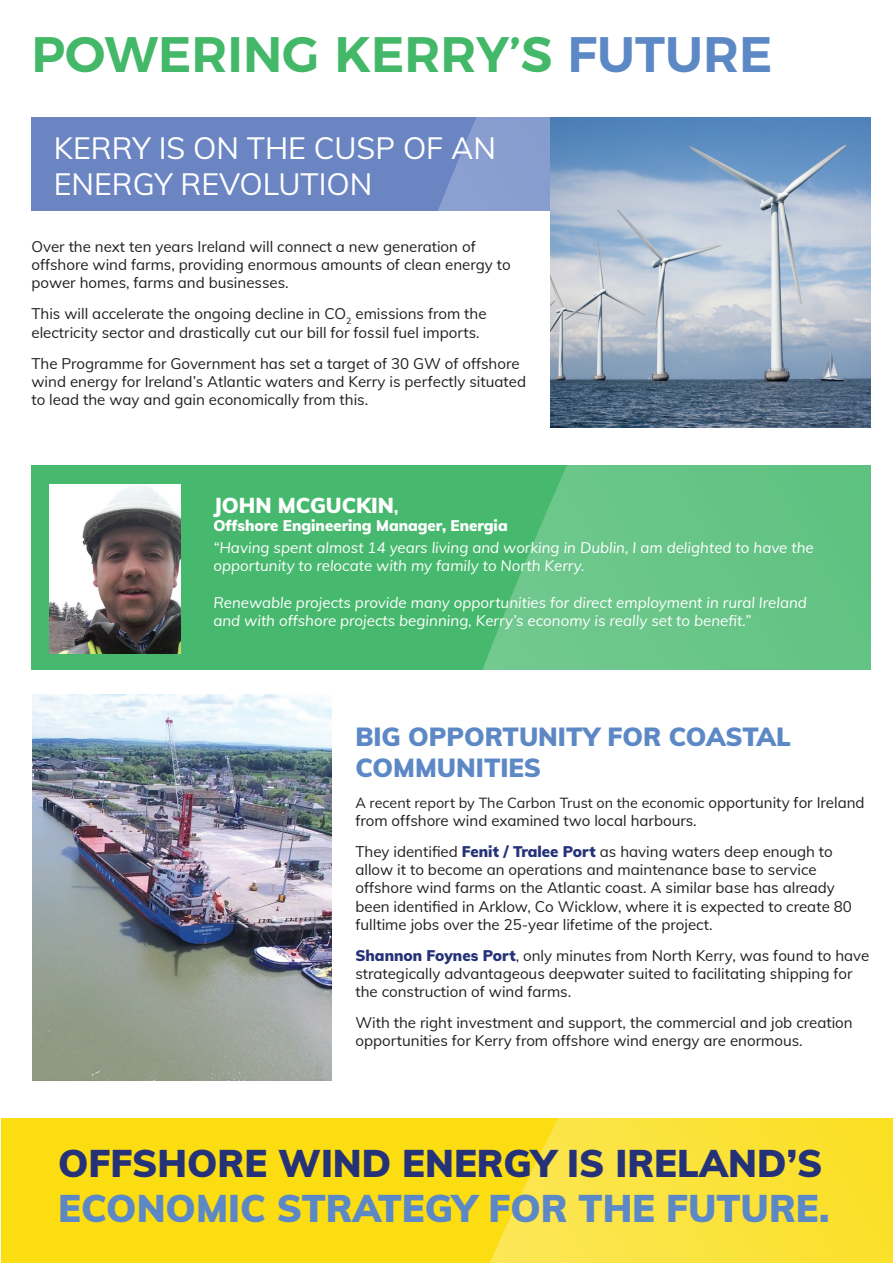
<style>
.page{position:relative;width:893px;height:1263px;background:#fff}
.page>*{position:absolute;margin:0;border:0;box-sizing:border-box;transform-origin:0 0}
.t1{font:600 49.8px "Montserrat";color:#44b869}
.t2{font:900 37.8px "Mulish";color:#263278}
.t3{font:900 37.8px "Mulish";color:#5d88c6}
.t4{font:30.15px/36.3px "Mulish";color:#fff}
.t5{font:900 25.65px/30.8px "Mulish";color:#5d88c6}
.t6{font:900 21.15px "Mulish";color:#fff}
.t7{font:15.15px/18.1px "Mulish";color:#231f20}
.t8{font:italic 15.15px/18.1px "Mulish";color:#fff}
.t9{font:900 15.15px "Mulish";color:#fff}
.t10{font:14.4px "Mulish";color:#231f20}
.s1{color:#5d88c6}
.s2{font-size:15.15px}
.s3{font-weight:900;color:#263278}
</style>
<div class="page">
<img style="left:33px;top:694px;width:298px;height:386px">
<div style="left:31px;top:117px;width:726px;height:94px;background:#6b85c3"></div>
<svg style="left:438px;top:117px;width:113px;height:94px"></svg>
<img style="left:551px;top:117px;width:319px;height:310px">
<div style="left:1px;top:1118px;width:892px;height:145px;background:#fbdd12"></div>
<svg style="left:490px;top:1118px;width:403px;height:145px;background:#fbe237"></svg>
<div style="left:31px;top:465px;width:839px;height:204px;background:#47b96e"></div>
<svg style="left:483px;top:465px;width:387px;height:204px;background:#63c384"></svg>
<img style="left:49px;top:484px;width:131px;height:169px">
<h1 class="t1" style="left:31px;top:14px;width:742px">POWERING KERRY’S <span class="s1">FUTURE</span></h1>
<h3 class="t4" style="left:54px;top:129px;width:444px">KERRY IS ON THE CUSP OF AN<br>ENERGY REVOLUTION</h3>
<p class="t7" style="left:31px;top:237px;width:481px">Over the next ten years Ireland will connect a new generation of offshore wind farms, providing enormous amounts of clean energy to power homes, farms and businesses.</p>
<p class="t7" style="left:31px;top:304px;width:457px">This will accelerate the ongoing decline in CO<sub>2</sub> emissions from the electricity sector and drastically cut our bill for fossil fuel imports.</p>
<p class="t7" style="left:31px;top:353px;width:496px">The Programme for Government has set a target of 30 GW of offshore wind energy for Ireland’s Atlantic waters and Kerry is perfectly situated to lead the way and gain economically from this.</p>
<h3 class="t6" style="left:213px;top:490px;width:186px">JOHN MCGUCKIN<span class="s2">,</span></h3>
<p class="t9" style="left:213px;top:514px;width:296px">Offshore Engineering Manager, Energia</p>
<p class="t8" style="left:213px;top:538px;width:602px">“Having spent almost 14 years living and working in Dublin, I am delighted to have the opportunity to relocate with my family to North Kerry.</p>
<p class="t8" style="left:213px;top:592px;width:595px">Renewable projects provide many opportunities for direct employment in rural Ireland and with offshore projects beginning, Kerry’s economy is really set to benefit.”</p>
<h3 class="t5" style="left:355px;top:720px;width:437px">BIG OPPORTUNITY FOR COASTAL<br>COMMUNITIES</h3>
<p class="t10" style="left:355px;top:792px;width:511px">A recent report by The Carbon Trust on the economic <span class="s2">opportunity for Ireland</span></p>
<p class="t7" style="left:355px;top:804px;width:479px;line-height:30.9px">from offshore wind examined two local harbours.<br>They identified <span class="s3">Fenit / Tralee Port</span> as having waters deep enough to</p>
<p class="t7" style="left:355px;top:860px;width:498px">allow it to become an operations and maintenance base to service offshore wind farms on the Atlantic coast. A similar base has already been identified in Arklow, Co Wicklow, where it is expected to create 80 fulltime jobs over the 25-year lifetime of the project.</p>
<p class="t7" style="left:355px;top:945px;width:515px"><span class="s3">Shannon Foynes Port</span>, only minutes from North Kerry, was found to have strategically advantageous deepwater suited to facilitating shipping for the construction of wind farms.</p>
<p class="t7" style="left:355px;top:1012px;width:499px">With the right investment and support, the commercial and job creation opportunities for Kerry from offshore wind energy are enormous.</p>
<h2 class="t2" style="left:58px;top:1136px;width:766px">OFFSHORE WIND ENERGY IS IRELAND’S</h2>
<h2 class="t3" style="left:58px;top:1181px;width:773px">ECONOMIC STRATEGY FOR THE FUTURE.</h2>
</div>
